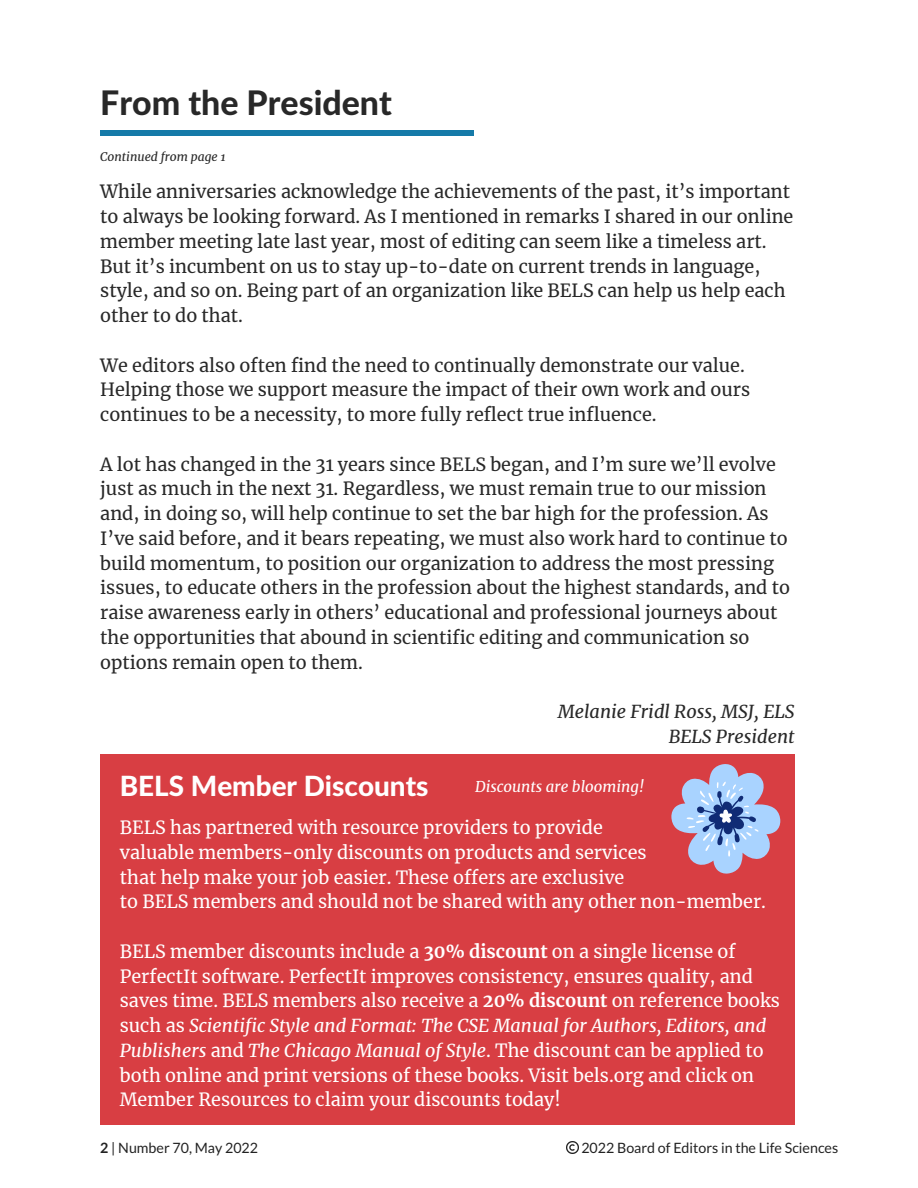
<style>
.page{position:relative;width:918px;height:1188px;background:#fff}
.page>*{position:absolute;margin:0;border:0;box-sizing:border-box;transform-origin:0 0}
.t1{font:800 33.9px "Lato Latin";color:#282828}
.t2{font:800 27.9px "Lato Latin";color:#fff}
.t3{font:18px/24.8px "Merriweather";color:#282828}
.t4{font:18px/24.8px "Merriweather";color:#fff}
.t5{font:italic 18px "Merriweather";color:#282828}
.t6{font:italic 15px "Merriweather";color:#fff}
.t7{font:14.25px "Lato";color:#222}
.t8{font:italic 12px "Merriweather";color:#282828}
.s1{font-weight:700}
.s2{font-style:italic}
</style>
<div class="page">
<div style="left:100px;top:130px;width:374px;height:6px;background:#157aa8"></div>
<svg style="left:566px;top:1141px;width:13px;height:13px"></svg>
<div style="left:100px;top:754px;width:694px;height:370px;background:#d83e43"></div>
<svg style="left:671px;top:764px;width:109px;height:110px"></svg>
<p class="t1" style="left:100px;top:88px;width:293px">From the President</p>
<p class="t8" style="left:100px;top:149px;width:127px">Continued from page 1</p>
<p class="t3" style="left:100px;top:180px;width:695px">While anniversaries acknowledge the achievements of the past, it’s important to always be looking forward. As I mentioned in remarks I shared in our online member meeting late last year, most of editing can seem like a timeless art.<br>But it’s incumbent on us to stay up-to-date on current trends in language, style, and so on. Being part of an organization like BELS can help us help each other to do that.</p>
<p class="t3" style="left:100px;top:353px;width:652px">We editors also often find the need to continually demonstrate our value.<br>Helping those we support measure the impact of their own work and ours continues to be a necessity, to more fully reflect true influence.</p>
<p class="t3" style="left:100px;top:452px;width:691px">A lot has changed in the 31 years since BELS began, and I’m sure we’ll evolve just as much in the next 31. Regardless, we must remain true to our mission and, in doing so, will help continue to set the bar high for the profession. As I’ve said before, and it bears repeating, we must also work hard to continue to build momentum, to position our organization to address the most pressing issues, to educate others in the profession about the highest standards, and to raise awareness early in others’ educational and professional journeys about the opportunities that abound in scientific editing and communication so options remain open to them.</p>
<p class="t5" style="left:558px;top:701px;width:238px">Melanie Fridl Ross, MSJ, ELS</p>
<p class="t5" style="left:669px;top:725px;width:127px">BELS President</p>
<p class="t2" style="left:120px;top:773px;width:310px">BELS Member Discounts</p>
<p class="t4" style="left:120px;top:815px;width:484px">BELS has partnered with resource providers to provide</p>
<p class="t4" style="left:120px;top:840px;width:528px">valuable members-only discounts on products and services</p>
<p class="t4" style="left:120px;top:865px;width:506px">that help make your job easier. These offers are exclusive</p>
<p class="t4" style="left:120px;top:890px;width:648px">to BELS members and should not be shared with any other non-member.</p>
<p class="t4" style="left:120px;top:939px;width:662px">BELS member discounts include a <span class="s1">30% discount</span> on a single license of PerfectIt software. PerfectIt improves consistency, ensures quality, and saves time. BELS members also receive a <span class="s1">20% discount</span> on reference books such as <span class="s2">Scientific Style and Format: The CSE Manual for Authors, Editors, and Publishers</span> and <span class="s2">The Chicago Manual of Style</span>. The discount can be applied to both online and print versions of these books. Visit bels.org and click on Member Resources to claim your discounts today!</p>
<p class="t6" style="left:475px;top:778px;width:171px">Discounts are blooming!</p>
<p class="t7" style="left:100px;top:1139px;width:159px"><span class="s1">2</span> | Number 70, May 2022</p>
<p class="t7" style="left:581px;top:1139px;width:258px">2022 Board of Editors in the Life Sciences</p>
</div>
